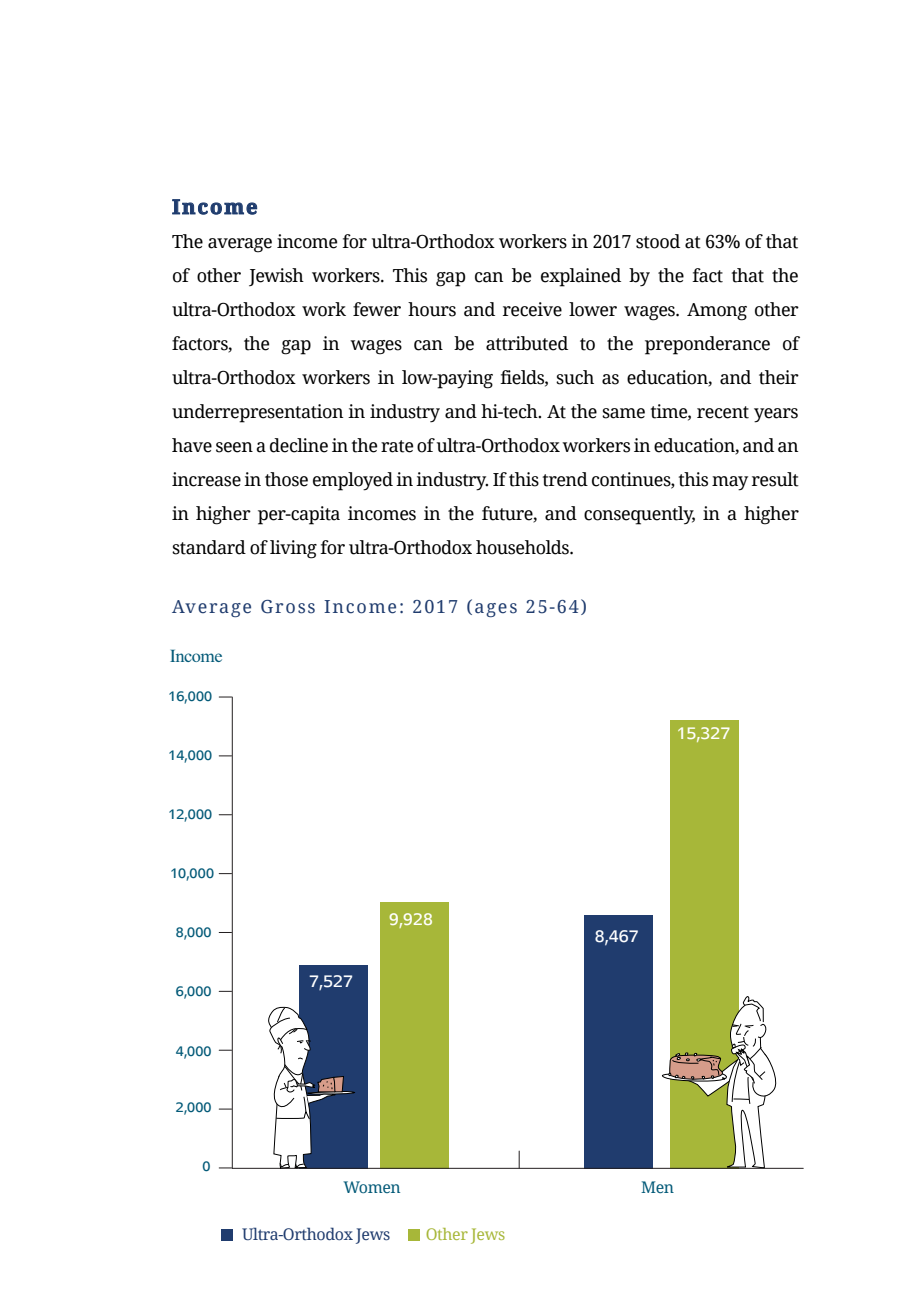
<style>
.page{position:relative;width:908px;height:1304px;background:#fff}
.page>*{position:absolute;margin:0;border:0;box-sizing:border-box;transform-origin:0 0}
.t1{font:22px "Narkis Block MF";letter-spacing:-.025em;color:#fff}
.t2{font:700 20px "Droid Serif";letter-spacing:.1em;color:#203c6e}
.t3{font:18px/34px "Droid Serif";letter-spacing:-.025em;color:#000100;text-align:justify}
.t4{font:18px "Narkis Block MF";letter-spacing:-.025em;color:#045a78}
.t5{font:18px "Droid Serif";letter-spacing:.1em;color:#203c6e}
.t6{font:16px "Droid Serif";letter-spacing:-.025em;color:#203c6e}
.t7{font:16px "Droid Serif";letter-spacing:-.025em;color:#a7b739}
.t8{font:16px "Droid Serif";letter-spacing:-.025em;color:#045a78}
</style>
<div class="page">
<svg style="left:172px;top:199px;width:85px;height:15px"></svg>
<div style="left:298px;top:965px;width:69px;height:203px;background:#203c6e"></div>
<div style="left:584px;top:915px;width:68px;height:253px;background:#203c6e"></div>
<div style="left:380px;top:902px;width:69px;height:266px;background:#a7b739"></div>
<div style="left:670px;top:720px;width:68px;height:448px;background:#a7b739"></div>
<hr style="left:232px;top:697px;width:1px;height:471px;background:#231f20">
<hr style="left:232px;top:1168px;width:570px;height:1px;background:#231f20">
<svg style="left:219px;top:1167px;width:12px;height:1px"></svg>
<svg style="left:219px;top:1109px;width:12px;height:1px"></svg>
<svg style="left:219px;top:1050px;width:12px;height:1px"></svg>
<svg style="left:219px;top:991px;width:12px;height:1px"></svg>
<svg style="left:219px;top:932px;width:12px;height:1px"></svg>
<svg style="left:219px;top:873px;width:12px;height:1px"></svg>
<svg style="left:219px;top:814px;width:12px;height:1px"></svg>
<svg style="left:219px;top:755px;width:12px;height:1px"></svg>
<svg style="left:219px;top:696px;width:12px;height:1px"></svg>
<svg style="left:518px;top:1151px;width:1px;height:17px"></svg>
<svg style="left:268px;top:1006px;width:93px;height:163px"></svg>
<svg style="left:651px;top:995px;width:128px;height:173px"></svg>
<div style="left:221px;top:1229px;width:12px;height:11px;background:#203c6e"></div>
<div style="left:408px;top:1229px;width:12px;height:11px;background:#a7b739"></div>
<p class="t2" style="left:172px;top:195px;width:87px">Income</p>
<p class="t3" style="left:172px;top:225px;width:628px">The average income for ultra-Orthodox workers in 2017 stood at 63% of that of other Jewish workers. This gap can be explained by the fact that the ultra-Orthodox work fewer hours and receive lower wages. Among other factors, the gap in wages can be attributed to the preponderance of ultra-Orthodox workers in low-paying fields, such as education, and their underrepresentation in industry and hi-tech. At the same time, recent years have seen a decline in the rate of ultra-Orthodox workers in education, and an increase in those employed in industry. If this trend continues, this may result in higher per-capita incomes in the future, and consequently, in a higher standard of living for ultra-Orthodox households.</p>
<p class="t5" style="left:172px;top:596px;width:416px">Average Gross Income: 2017 (ages 25-64)</p>
<p class="t4" style="left:169px;top:646px;width:55px">Income</p>
<p class="t4" style="left:168px;top:684px;width:46px">16,000</p>
<p class="t4" style="left:168px;top:744px;width:46px">14,000</p>
<p class="t4" style="left:168px;top:803px;width:46px">12,000</p>
<p class="t4" style="left:170px;top:862px;width:46px">10,000</p>
<p class="t4" style="left:175px;top:921px;width:38px">8,000</p>
<p class="t4" style="left:175px;top:980px;width:38px">6,000</p>
<p class="t4" style="left:175px;top:1040px;width:38px">4,000</p>
<p class="t4" style="left:175px;top:1096px;width:38px">2,000</p>
<p class="t4" style="left:202px;top:1155px;width:10px">0</p>
<p class="t1" style="left:309px;top:967px;width:46px">7,527</p>
<p class="t1" style="left:388px;top:905px;width:46px">9,928</p>
<p class="t1" style="left:676px;top:719px;width:56px">15,327</p>
<p class="t1" style="left:594px;top:922px;width:46px">8,467</p>
<p class="t8" style="left:343px;top:1178px;width:59px">Women</p>
<p class="t8" style="left:640px;top:1178px;width:35px">Men</p>
<p class="t6" style="left:242px;top:1226px;width:150px">Ultra-Orthodox Jews</p>
<p class="t7" style="left:425px;top:1226px;width:81px">Other Jews</p>
</div>
